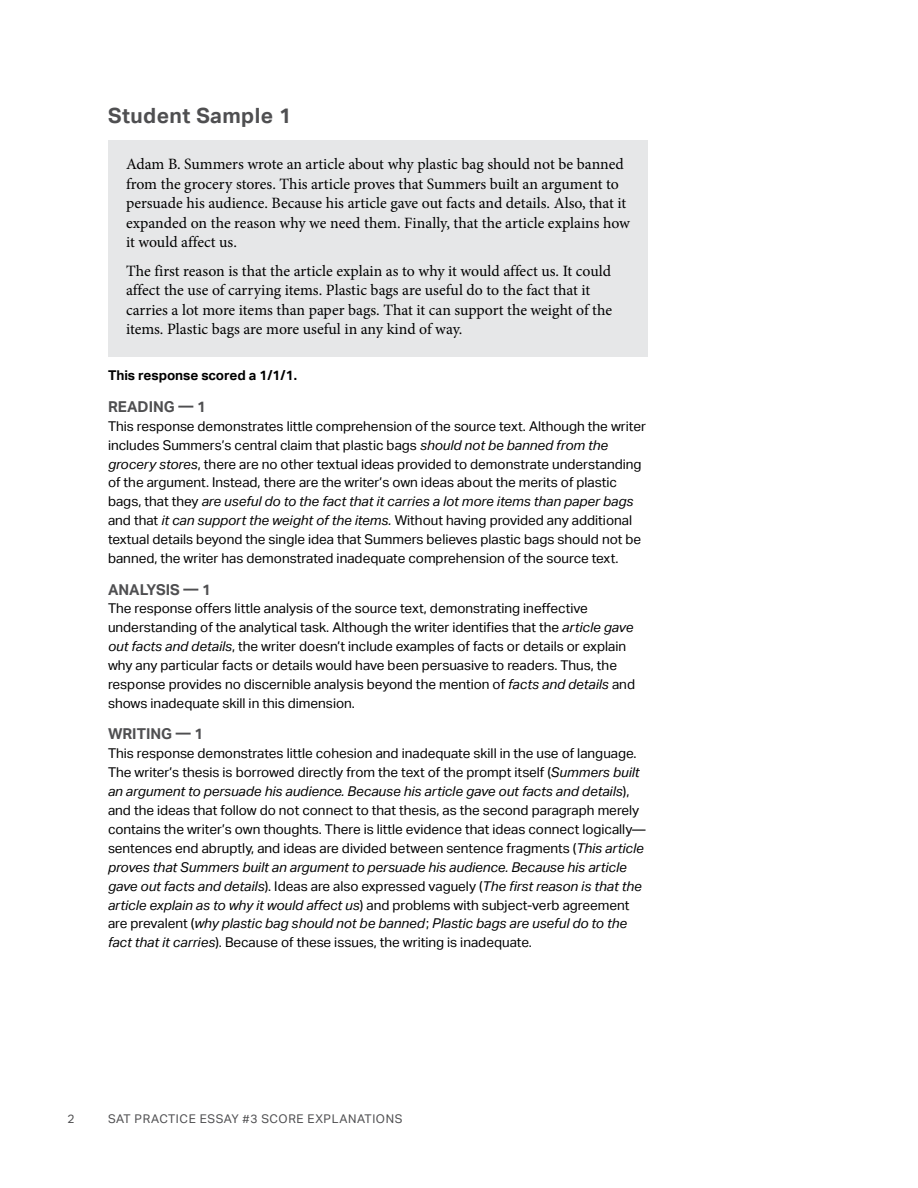
<style>
.page{position:relative;width:918px;height:1188px;background:#fff}
.page>*{position:absolute;margin:0;border:0;box-sizing:border-box;transform-origin:0 0}
.t1{font:700 21px "Aktiv Grotesk";letter-spacing:.02em;color:#4f4f51}
.Student_sample{font:15.75px/19.5px "Minion Pro";color:#000}
.Student_sample_last_para{font:15.75px/19.5px "Minion Pro";letter-spacing:-.005em;color:#000}
.t2{font:700 15px "Aktiv Grotesk";color:#4f4f51}
.Body_Txt{font:13.5px/18.9px "Aktiv Grotesk";color:#000}
.Body_Txt-2{font:700 13.5px "Aktiv Grotesk";color:#000}
.t3{font:12px "Aktiv Grotesk";letter-spacing:.05em;color:#4f4f51}
.s1{font-style:italic}
</style>
<div class="page">
<div style="left:108px;top:140px;width:540px;height:130px;background:#e6e7e8"></div>
<div style="left:108px;top:247px;width:540px;height:110px;background:#e6e7e8"></div>
<h2 class="t1" style="left:108px;top:103px;width:185px">Student Sample 1</h2>
<p class="Student_sample" style="left:126px;top:155px;width:506px">Adam B. Summers wrote an article about why plastic bag should not be banned from the grocery stores. This article proves that Summers built an argument to persuade his audience. Because his article gave out facts and details. Also, that it expanded on the reason why we need them. Finally, that the article explains how it would affect us.</p>
<p class="Student_sample_last_para" style="left:126px;top:261px;width:488px">The first reason is that the article explain as to why it would affect us. It could affect the use of carrying items. Plastic bags are useful do to the fact that it carries a lot more items than paper bags. That it can support the weight of the items. Plastic bags are more useful in any kind of way.</p>
<p class="Body_Txt-2" style="left:108px;top:368px;width:191px">This response scored a 1/1/1.</p>
<h3 class="t2" style="left:108px;top:398px;width:100px">READING — 1</h3>
<p class="Body_Txt" style="left:108px;top:417px;width:540px">This response demonstrates little comprehension of the source text. Although the writer includes Summers’s central claim that plastic bags <span class="s1">should not be banned from the grocery stores</span>, there are no other textual ideas provided to demonstrate understanding of the argument. Instead, there are the writer’s own ideas about the merits of plastic bags, that they <span class="s1">are useful do to the fact that it carries a lot more items than paper bags </span>and that <span class="s1">it can support the weight of the items.</span> Without having provided any additional textual details beyond the single idea that Summers believes plastic bags should not be banned, the writer has demonstrated inadequate comprehension of the source text.</p>
<h3 class="t2" style="left:108px;top:581px;width:105px">ANALYSIS — 1</h3>
<p class="Body_Txt" style="left:108px;top:599px;width:529px">The response offers little analysis of the source text, demonstrating ineffective understanding of the analytical task. Although the writer identifies that the <span class="s1">article gave out facts and details</span>, the writer doesn’t include examples of facts or details or explain why any particular facts or details would have been persuasive to readers. Thus, the response provides no discernible analysis beyond the mention of <span class="s1">facts and details</span> and shows inadequate skill in this dimension.</p>
<h3 class="t2" style="left:108px;top:726px;width:97px">WRITING — 1</h3>
<p class="Body_Txt" style="left:108px;top:744px;width:539px">This response demonstrates little cohesion and inadequate skill in the use of language.<br>The writer’s thesis is borrowed directly from the text of the prompt itself (<span class="s1">Summers built an argument to persuade his audience. Because his article gave out facts and details</span>), and the ideas that follow do not connect to that thesis, as the second paragraph merely contains the writer’s own thoughts. There is little evidence that ideas connect logically— sentences end abruptly, and ideas are divided between sentence fragments (<span class="s1">This article proves that Summers built an argument to persuade his audience. Because his article gave out facts and details</span>). Ideas are also expressed vaguely (<span class="s1">The first reason is that the article explain as to why it would affect us</span>) and problems with subject-verb agreement are prevalent (<span class="s1">why plastic bag should not be banned</span>; <span class="s1">Plastic bags are useful do to the fact that it carries</span>). Because of these issues, the writing is inadequate.</p>
<p class="t3" style="left:68px;top:1112px;width:9px">2</p>
<p class="t3" style="left:108px;top:1112px;width:296px">SAT PRACTICE ESSAY #3 SCORE EXPLANATIONS</p>
</div>
